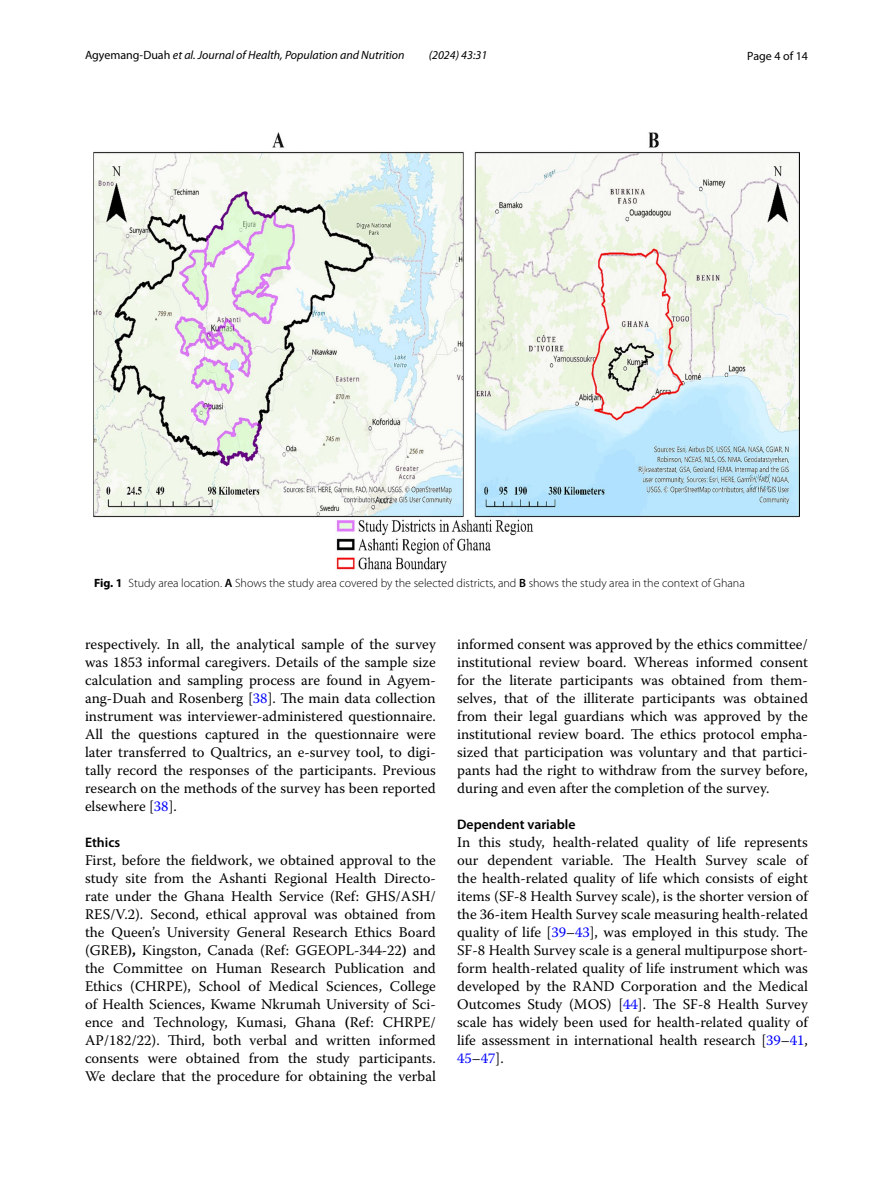
<style>
.page{position:relative;width:893px;height:1187px;background:#fff}
.page>*{position:absolute;margin:0;border:0;box-sizing:border-box;transform-origin:0 0}
.t1{font:14.7px/18px "Warnock Pro";color:#000;text-align:justify}
.t2{font:600 13.8px "Myriad Pro";color:#000}
.t3{font:300 12px "Myriad Pro";color:#000}
.t4{font:italic 12px "Myriad Pro";color:#000}
.t5{font:12px "Myriad Pro";color:#000}
.s1{font-style:normal}
.s2{font-weight:700}
.s3{font-weight:600}
.s4{color:#00f}
</style>
<div class="page">
<img style="left:94px;top:133px;width:705px;height:439px">
<p class="t4" style="left:85px;top:48px;width:321px"><span class="s1">Agyemang‑Duah</span> et al. Journal of Health, Population and Nutrition</p>
<p class="t4" style="left:429px;top:48px;width:60px">(2024) 43:31</p>
<p class="t5" style="left:747px;top:48px;width:62px">Page 4 of 14</p>
<p class="t3" style="left:94px;top:576px;width:652px"><span class="s2">Fig. 1</span> Study area location. <span class="s3">A</span> Shows the study area covered by the selected districts, and <span class="s3">B</span> shows the study area in the context of Ghana</p>
<p class="t1" style="left:85px;top:635px;width:352px">respectively. In all, the analytical sample of the survey was 1853 informal caregivers. Details of the sample size calculation and sampling process are found in Agyem&shy;ang-Duah and Rosenberg [<span class="s4">38</span>]. The main data collection instrument was interviewer-administered questionnaire.<br>All the questions captured in the questionnaire were later transferred to Qualtrics, an e-survey tool, to digi&shy;tally record the responses of the participants. Previous research on the methods of the survey has been reported elsewhere [<span class="s4">38</span>].</p>
<p class="t2" style="left:85px;top:833px;width:37px">Ethics</p>
<p class="t1" style="left:85px;top:851px;width:352px">First, before the fieldwork, we obtained approval to the study site from the Ashanti Regional Health Directo&shy;rate under the Ghana Health Service (Ref: GHS/ASH/ RES/V.2). Second, ethical approval was obtained from the Queen’s University General Research Ethics Board (GREB<span class="s2">),</span> Kingston, Canada (Ref: GGEOPL-344-22<span class="s2">)</span> and the Committee on Human Research Publication and Ethics (CHRPE), School of Medical Sciences, College of Health Sciences, Kwame Nkrumah University of Sci&shy;ence and Technology, Kumasi, Ghana <span class="s2">(</span>Ref: CHRPE/ AP/182/22). Third, both verbal and written informed consents were obtained from the study participants.<br>We declare that the procedure for obtaining the verbal</p>
<p class="t1" style="left:457px;top:635px;width:352px">informed consent was approved by the ethics committee/ institutional review board. Whereas informed consent for the literate participants was obtained from them&shy;selves, that of the illiterate participants was obtained from their legal guardians which was approved by the institutional review board. The ethics protocol empha&shy;sized that participation was voluntary and that partici&shy;pants had the right to withdraw from the survey before, during and even after the completion of the survey.</p>
<p class="t2" style="left:457px;top:815px;width:120px">Dependent variable</p>
<p class="t1" style="left:457px;top:833px;width:352px">In this study, health-related quality of life represents our dependent variable. The Health Survey scale of the health-related quality of life which consists of eight items (SF-8 Health Survey scale), is the shorter version of the 36-item Health Survey scale measuring health-related quality of life [<span class="s4">39</span>–<span class="s4">43</span>], was employed in this study. The SF-8 Health Survey scale is a general multipurpose short&shy;form health-related quality of life instrument which was developed by the RAND Corporation and the Medical Outcomes Study (MOS) [<span class="s4">44</span>]. The SF-8 Health Survey scale has widely been used for health-related quality of life assessment in international health research [<span class="s4">39</span>–<span class="s4">41</span>, <span class="s4">45</span>–<span class="s4">47</span>].</p>
</div>
